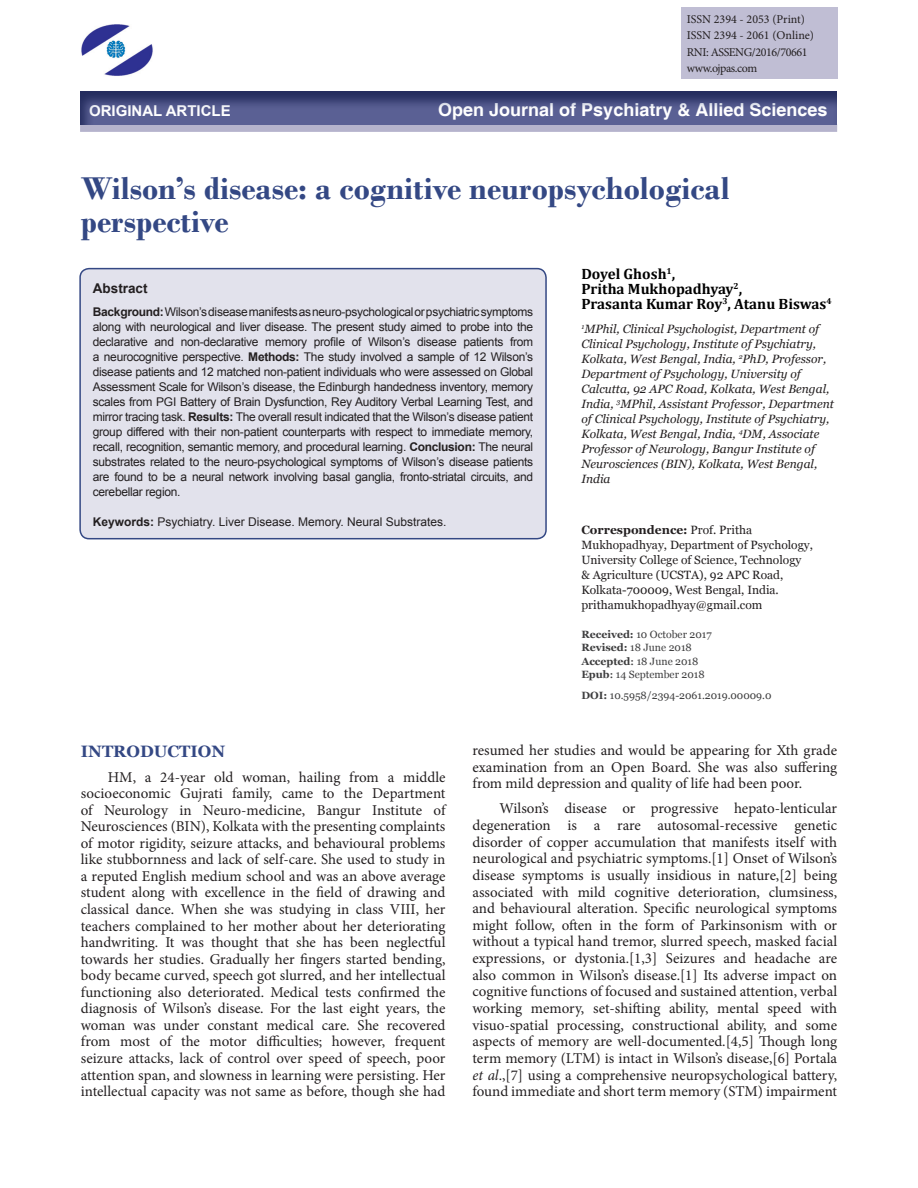
<style>
.page{position:relative;width:918px;height:1188px;background:#fff}
.page>*{position:absolute;margin:0;border:0;box-sizing:border-box;transform-origin:0 0}
.AT{font:700 33px/33px "Bodoni";color:#344884}
.t1{font:700 18px "Helvetica";color:#fff}
.t2{font:700 16.5px "Georgia";color:#344884}
.TX{font:15px/16.5px "Minion Pro";color:#231f20;text-align:justify}
.AU{font:700 15px/15px "Cambria";color:#000}
.t3{font:700 15px "Arial";color:#fff}
.ABSH{font:700 13.5px "Arial";color:#231f20}
.ABS{font:12px/15px "Arial";letter-spacing:-.025em;color:#231f20;text-align:justify}
.AFF{font:italic 12px/15px "Georgia";color:#231f20}
.ADD{font:12px/15px "Georgia";color:#231f20}
.KWD{font:12px "Arial";color:#231f20}
.t4{font:12px "Minion Pro";letter-spacing:-.01em;color:#231f20}
.t5{font:12px "Minion Pro";letter-spacing:-.035em;color:#231f20}
.HIS{font:10.5px/13.5px "Georgia";color:#3e3e3f}
.s1{font-weight:700}
.s2{font-family:"Times New Roman";font-weight:700}
.s3{font-style:italic}
</style>
<div class="page">
<div style="left:80px;top:269px;width:466px;height:270px;background:#e2e2ec;border-radius:9px"></div>
<div style="left:79px;top:268px;width:468px;height:271px;border:2px solid #344884;border-radius:9px"></div>
<div style="left:681px;top:8px;width:156px;height:71px;background:#c0bed4"></div>
<div style="left:80px;top:124px;width:757px;height:8px;background:#b5b3cc"></div>
<div style="left:67px;top:80px;width:781px;height:47px;background:#344884;opacity:.75"></div>
<img style="left:81px;top:24px;width:72px;height:52px">
<p class="t4" style="left:687px;top:11px;width:120px">ISSN 2394 - 2053 (Print)</p>
<p class="t4" style="left:687px;top:27px;width:129px">ISSN 2394 - 2061 (Online)</p>
<p class="t5" style="left:687px;top:44px;width:122px">RNI: ASSENG/2016/70661</p>
<p class="t5" style="left:687px;top:60px;width:72px">www.ojpas.com</p>
<p class="t3" style="left:89px;top:101px;width:143px">ORIGINAL ARTICLE</p>
<p class="t1" style="left:438px;top:99px;width:391px">Open Journal of Psychiatry &amp; Allied Sciences</p>
<p class="AT" style="left:81px;top:171px;width:650px">Wilson’s disease: a cognitive neuropsychological perspective</p>
<p class="AU" style="left:581px;top:266px;width:252px">Doyel Ghosh<sup>1</sup>,<br>Pritha Mukhopadhyay<sup>2</sup>,<br>Prasanta Kumar Roy<sup>3</sup>, Atanu Biswas<sup>4</sup></p>
<p class="AFF" style="left:581px;top:321px;width:254px"><sup>1</sup>MPhil, Clinical Psychologist, Department of Clinical Psychology, Institute of Psychiatry, Kolkata, West Bengal, India, <sup>2</sup>PhD, Professor, Department of Psychology, University of Calcutta, 92 APC Road, Kolkata, West Bengal, India, <sup>3</sup>MPhil, Assistant Professor, Department of Clinical Psychology, Institute of Psychiatry, Kolkata, West Bengal, India, <sup>4</sup>DM, Associate Professor of Neurology, Bangur Institute of Neurosciences (BIN), Kolkata, West Bengal, India</p>
<p class="ABSH" style="left:93px;top:279px;width:56px">Abstract</p>
<p class="ABS" style="left:93px;top:304px;width:442px"><span class="s1">Background:</span> Wilson’s disease manifests as neuro-psychological orpsychiatricsymptoms along with neurological and liver disease. The present study aimed to probe into the declarative and non-declarative memory profile of Wilson’s disease patients from a neurocognitive perspective. <span class="s1">Methods:</span> The study involved a sample of 12 Wilson’s disease patients and 12 matched non-patient individuals who were assessed on Global Assessment Scale for Wilson’s disease, the Edinburgh handedness inventory, memory scales from PGI Battery of Brain Dysfunction, Rey Auditory Verbal Learning Test, and mirror tracing task. <span class="s1">Results:</span> The overall result indicated that the Wilson’s disease patient group differed with their non-patient counterparts with respect to immediate memory, recall, recognition, semantic memory, and procedural learning. <span class="s1">Conclusion:</span> The neural substrates related to the neuro-psychological symptoms of Wilson’s disease patients are found to be a neural network involving basal ganglia, fronto-striatal circuits, and cerebellar region.</p>
<p class="KWD" style="left:93px;top:514px;width:355px"><span class="s1">Keywords:</span> Psychiatry. Liver Disease. Memory. Neural Substrates.</p>
<p class="ADD" style="left:581px;top:522px;width:233px"><span class="s1">Correspondence:</span> Prof. Pritha Mukhopadhyay, Department of Psychology, University College of Science, Technology<br>&amp; Agriculture (UCSTA), 92 APC Road, Kolkata-700009, West Bengal, India. prithamukhopadhyay@gmail.com</p>
<p class="HIS" style="left:581px;top:627px;width:132px"><span class="s1">Received:</span> 10 October 2017<br><span class="s1">Revised:</span> 18 June 2018<br><span class="s1">Accepted</span><span class="s2">:</span> 18 June 2018<br><span class="s1">Epub</span><span class="s2">:</span> 14 September 2018</p>
<p class="HIS" style="left:581px;top:689px;width:192px"><span class="s1">DOI:</span> 10.5958/2394-2061.2019.00009.0</p>
<h1 class="t2" style="left:81px;top:742px;width:146px">INTRODUCTION</h1>
<p class="TX" style="left:81px;top:769px;width:366px;text-indent:27px">HM, a 24-year old woman, hailing from a middle socioeconomic Gujrati family, came to the Department of Neurology in Neuro-medicine, Bangur Institute of Neurosciences (BIN), Kolkata with the presenting complaints of motor rigidity, seizure attacks, and behavioural problems like stubbornness and lack of self-care. She used to study in a reputed English medium school and was an above average student along with excellence in the field of drawing and classical dance. When she was studying in class VIII, her teachers complained to her mother about her deteriorating handwriting. It was thought that she has been neglectful towards her studies. Gradually her fingers started bending, body became curved, speech got slurred, and her intellectual functioning also deteriorated. Medical tests confirmed the diagnosis of Wilson’s disease. For the last eight years, the woman was under constant medical care. She recovered from most of the motor difficulties; however, frequent seizure attacks, lack of control over speed of speech, poor attention span, and slowness in learning were persisting. Her intellectual capacity was not same as before, though she had</p>
<p class="TX" style="left:472px;top:742px;width:366px">resumed her studies and would be appearing for Xth grade examination from an Open Board. She was also suffering from mild depression and quality of life had been poor.</p>
<p class="TX" style="left:472px;top:800px;width:366px;text-indent:27px">Wilson’s disease or progressive hepato-lenticular degeneration is a rare autosomal-recessive genetic disorder of copper accumulation that manifests itself with neurological and psychiatric symptoms.[1] Onset of Wilson’s disease symptoms is usually insidious in nature,[2] being associated with mild cognitive deterioration, clumsiness, and behavioural alteration. Specific neurological symptoms might follow, often in the form of Parkinsonism with or without a typical hand tremor, slurred speech, masked facial expressions, or dystonia.[1,3] Seizures and headache are also common in Wilson’s disease.[1] Its adverse impact on cognitive functions of focused and sustained attention, verbal working memory, set-shifting ability, mental speed with visuo-spatial processing, constructional ability, and some aspects of memory are well-documented.[4,5] Though long term memory (LTM) is intact in Wilson’s disease,[6] Portala <span class="s3">et al</span>.,[7] using a comprehensive neuropsychological battery, found immediate and short term memory (STM) impairment</p>
</div>
